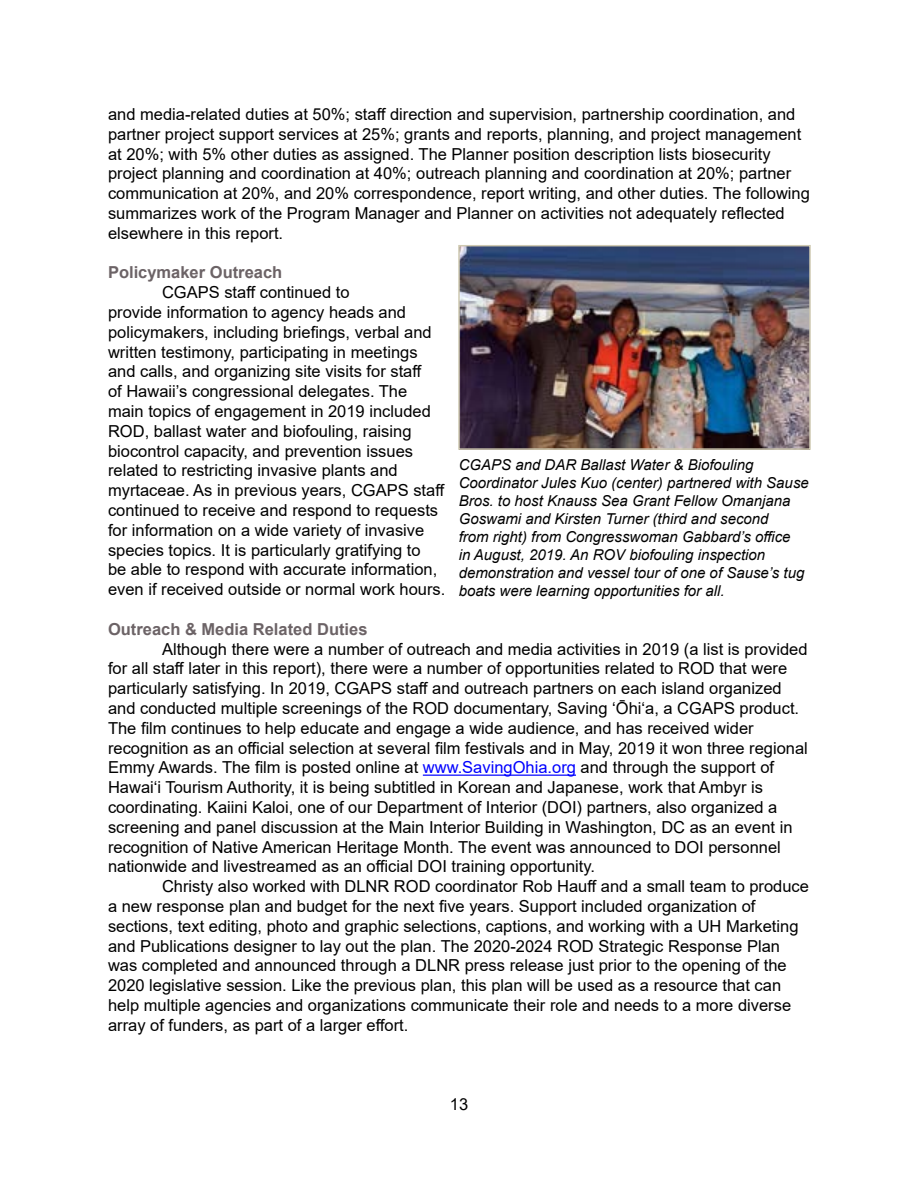
<style>
.page{position:relative;width:918px;height:1188px;background:#fff}
.page>*{position:absolute;margin:0;border:0;box-sizing:border-box;transform-origin:0 0}
.t1{font:16.5px/19.8px "Arial";color:#000}
.t2{font:700 16.5px "Arial";color:#6c6366}
.t3{font:italic 15px/18px "Arial";color:#000}
.s1{color:#00f}
</style>
<div class="page">
<hr style="left:423px;top:775px;width:153px;height:1px;background:#00f">
<img style="left:461px;top:248px;width:347px;height:199px">
<div style="left:458px;top:245px;width:353px;height:205px;border:2px solid #cfc9b1"></div>
<p class="t1" style="left:108px;top:104px;width:704px">and media-related duties at 50%; staff direction and supervision, partnership coordination, and partner project support services at 25%; grants and reports, planning, and project management at 20%; with 5% other duties as assigned. The Planner position description lists biosecurity project planning and coordination at 40%; outreach planning and coordination at 20%; partner communication at 20%, and 20% correspondence, report writing, and other duties. The following summarizes work of the Program Manager and Planner on activities not adequately reflected elsewhere in this report.</p>
<p class="t2" style="left:108px;top:261px;width:176px">Policymaker Outreach</p>
<p class="t1" style="left:108px;top:282px;width:339px;text-indent:54px">CGAPS staff continued to<br>provide information to agency heads and policymakers, including briefings, verbal and written testimony, participating in meetings and calls, and organizing site visits for staff<br>of Hawaii’s congressional delegates. The main topics of engagement in 2019 included ROD, ballast water and biofouling, raising biocontrol capacity, and prevention issues related to restricting invasive plants and myrtaceae. As in previous years, CGAPS staff continued to receive and respond to requests for information on a wide variety of invasive species topics. It is particularly gratifying to<br>be able to respond with accurate information, even if received outside or normal work hours.</p>
<p class="t2" style="left:108px;top:617px;width:261px">Outreach &amp; Media Related Duties</p>
<p class="t1" style="left:108px;top:639px;width:701px;text-indent:54px">Although there were a number of outreach and media activities in 2019 (a list is provided for all staff later in this report), there were a number of opportunities related to ROD that were particularly satisfying. In 2019, CGAPS staff and outreach partners on each island organized and conducted multiple screenings of the ROD documentary, Saving ‘Ōhi‘a, a CGAPS product.<br>The film continues to help educate and engage a wide audience, and has received wider recognition as an official selection at several film festivals and in May, 2019 it won three regional Emmy Awards. The film is posted online at <span class="s1">www.SavingOhia.org</span> and through the support of Hawai‘i Tourism Authority, it is being subtitled in Korean and Japanese, work that Ambyr is coordinating. Kaiini Kaloi, one of our Department of Interior (DOI) partners, also organized a screening and panel discussion at the Main Interior Building in Washington, DC as an event in recognition of Native American Heritage Month. The event was announced to DOI personnel nationwide and livestreamed as an official DOI training opportunity.</p>
<p class="t1" style="left:108px;top:876px;width:703px;text-indent:54px">Christy also worked with DLNR ROD coordinator Rob Hauff and a small team to produce a new response plan and budget for the next five years. Support included organization of sections, text editing, photo and graphic selections, captions, and working with a UH Marketing and Publications designer to lay out the plan. The 2020-2024 ROD Strategic Response Plan was completed and announced through a DLNR press release just prior to the opening of the 2020 legislative session. Like the previous plan, this plan will be used as a resource that can help multiple agencies and organizations communicate their role and needs to a more diverse array of funders, as part of a larger effort.</p>
<p class="t3" style="left:459px;top:456px;width:352px">CGAPS and DAR Ballast Water &amp; Biofouling Coordinator Jules Kuo (center) partnered with Sause Bros. to host Knauss Sea Grant Fellow Omanjana Goswami and Kirsten Turner (third and second<br>from right) from Congresswoman Gabbard’s office<br>in August, 2019. An ROV biofouling inspection demonstration and vessel tour of one of Sause’s tug boats were learning opportunities for all.</p>
<p class="t1" style="left:450px;top:1094px;width:20px">13</p>
</div>
